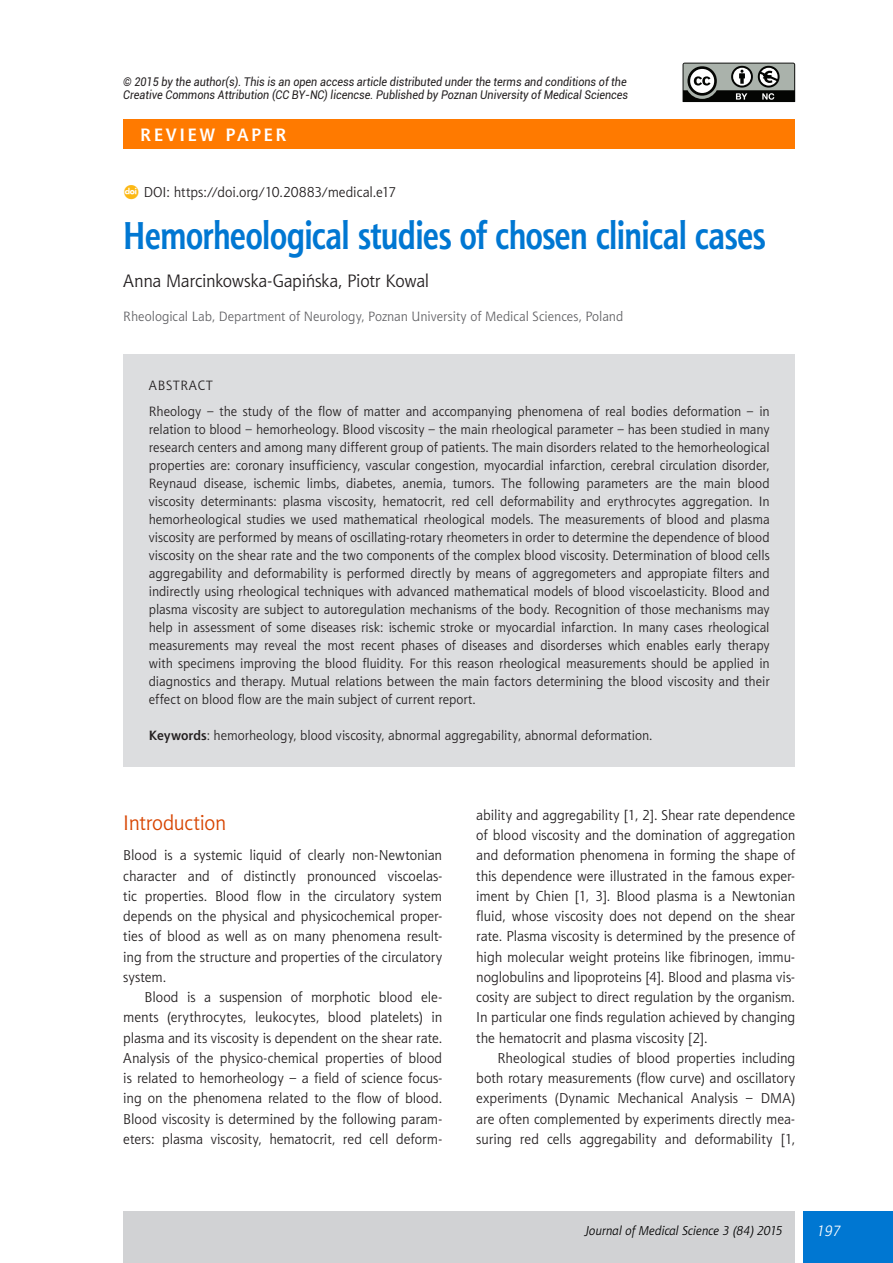
<style>
.page{position:relative;width:893px;height:1263px;background:#fff}
.page>*{position:absolute;margin:0;border:0;box-sizing:border-box;transform-origin:0 0}
.TYT_tytul{font:700 39px "Aerton Cnd TTEFN";letter-spacing:-.01em;color:#0077d2}
.PKT_1{font:21px "Aerton TTEFN";letter-spacing:-.015em;color:#d74400}
.TYT_autorzy{font:18px "Aerton TTEFN";letter-spacing:-.015em;color:#231f20}
.TXT_wciecie{font:700 18px "Aerton TTEFN";letter-spacing:.14em;color:#fff}
.t1{font:italic 15px "Aerton TTEFN";color:#fff}
.TXT_wciecie-2{font:14.25px/20.2px "Aerton TTEFN";color:#231f20;text-align:justify}
.TXT_bez_wciecia{font:14.25px/20.2px "Aerton TTEFN";color:#231f20;text-align:justify}
.DOI{font:14.25px "Aerton TTEFN";color:#231f20}
.STR_tekst{font:13.5px/18px "Aerton TTEFN";letter-spacing:.005em;color:#231f20;text-align:justify}
.TYT_afiliacja{font:13.5px "Aerton TTEFN";color:#636366}
.STR_abstract{font:13.5px "Aerton TTEFN";color:#231f20}
.t2{font:italic 12.75px "Aerton TTEFN";letter-spacing:.005em;color:#000}
.t3{font:italic 12px/13.5px "Roboto";color:#231f20;scale:.9 1}
.s1{font-weight:700}
</style>
<div class="page">
<div style="left:804px;top:1212px;width:89px;height:51px;background:#0077d2"></div>
<div style="left:123px;top:1212px;width:672px;height:51px;background:#d1d2d4"></div>
<svg style="left:683px;top:63px;width:113px;height:40px"></svg>
<div style="left:123px;top:354px;width:672px;height:412px;background:#dcdddf"></div>
<div style="left:123px;top:119px;width:672px;height:30px;background:#ff7a00"></div>
<p class="t3" style="left:123px;top:74px;width:562px">© 2015 by the author(s). This is an open access article distributed under the terms and conditions of the<br>Creative Commons Attribution (CC BY-NC) licencse. Published by Poznan University of Medical Sciences</p>
<p class="TXT_wciecie" style="left:140px;top:124px;width:147px">REVIEW PAPER</p>
<p class="DOI" style="left:144px;top:184px;width:254px">DOI: https://doi.org/10.20883/medical.e17</p>
<p class="TYT_tytul" style="left:123px;top:212px;width:644px">Hemorheological studies of chosen clinical cases</p>
<p class="TYT_autorzy" style="left:123px;top:271px;width:307px">Anna Marcinkowska-Gapińska, Piotr Kowal</p>
<p class="TYT_afiliacja" style="left:123px;top:308px;width:502px">Rheological Lab, Department of Neurology, Poznan University of Medical Sciences, Poland</p>
<p class="STR_abstract" style="left:149px;top:377px;width:41px">Abstrac</p>
<p class="STR_abstract" style="left:206px;top:377px;width:8px">t</p>
<p class="STR_tekst" style="left:149px;top:402px;width:622px">Rheology – the study of the flow of matter and accompanying phenomena of real bodies deformation – in relation to blood – hemorheology. Blood viscosity – the main rheological parameter – has been studied in many research centers and among many different group of patients. The main disorders related to the hemorheological properties are: coronary insufficiency, vascular congestion, myocardial infarction, cerebral circulation disorder, Reynaud disease, ischemic limbs, diabetes, anemia, tumors. The following parameters are the main blood viscosity determinants: plasma viscosity, hematocrit, red cell deformability and erythrocytes aggregation. In hemorheological studies we used mathematical rheological models. The measurements of blood and plasma viscosity are performed by means of oscillating-rotary rheometers in order to determine the dependence of blood viscosity on the shear rate and the two components of the complex blood viscosity. Determination of blood cells aggregability and deformability is performed directly by means of aggregometers and appropiate filters and indirectly using rheological techniques with advanced mathematical models of blood viscoelasticity. Blood and plasma viscosity are subject to autoregulation mechanisms of the body. Recognition of those mechanisms may help in assessment of some diseases risk: ischemic stroke or myocardial infarction. In many cases rheological measurements may reveal the most recent phases of diseases and disorderses which enables early therapy with specimens improving the blood fluidity. For this reason rheological measurements should be applied in diagnostics and therapy. Mutual relations between the main factors determining the blood viscosity and their effect on blood flow are the main subject of current report.</p>
<p class="STR_tekst" style="left:149px;top:726px;width:505px"><span class="s1">Keywords</span>: hemorheology, blood viscosity, abnormal aggregability, abnormal deformation.</p>
<p class="PKT_1" style="left:123px;top:810px;width:104px">Introduction</p>
<p class="TXT_bez_wciecia" style="left:123px;top:845px;width:320px">Blood is a systemic liquid of clearly non-Newtonian character and of distinctly pronounced viscoelas&shy;tic properties. Blood flow in the circulatory system depends on the physical and physicochemical proper&shy;ties of blood as well as on many phenomena result&shy;ing from the structure and properties of the circulatory system.</p>
<p class="TXT_wciecie-2" style="left:123px;top:987px;width:320px;text-indent:21px">Blood is a suspension of morphotic blood ele&shy;ments (erythrocytes, leukocytes, blood platelets) in plasma and its viscosity is dependent on the shear rate.<br>Analysis of the physico-chemical properties of blood is related to hemorheology – a field of science focus&shy;ing on the phenomena related to the flow of blood.<br>Blood viscosity is determined by the following param&shy;eters: plasma viscosity, hematocrit, red cell deform-</p>
<p class="TXT_wciecie-2" style="left:476px;top:805px;width:320px">ability and aggregability [1, 2]. Shear rate dependence of blood viscosity and the domination of aggregation and deformation phenomena in forming the shape of this dependence were illustrated in the famous exper&shy;iment by Chien [1, 3]. Blood plasma is a Newtonian fluid, whose viscosity does not depend on the shear rate. Plasma viscosity is determined by the presence of high molecular weight proteins like fibrinogen, immu&shy;noglobulins and lipoproteins [4]. Blood and plasma vis&shy;cosity are subject to direct regulation by the organism.<br>In particular one finds regulation achieved by changing the hematocrit and plasma viscosity [2].</p>
<p class="TXT_wciecie-2" style="left:476px;top:1048px;width:320px;text-indent:21px">Rheological studies of blood properties including both rotary measurements (flow curve) and oscillatory experiments (Dynamic Mechanical Analysis – DMA) are often complemented by experiments directly mea&shy;suring red cells aggregability and deformability [1,</p>
<p class="t2" style="left:585px;top:1223px;width:199px">Journal of Medical Science 3 (84) 2015</p>
<p class="t1" style="left:816px;top:1222px;width:26px">197</p>
</div>
